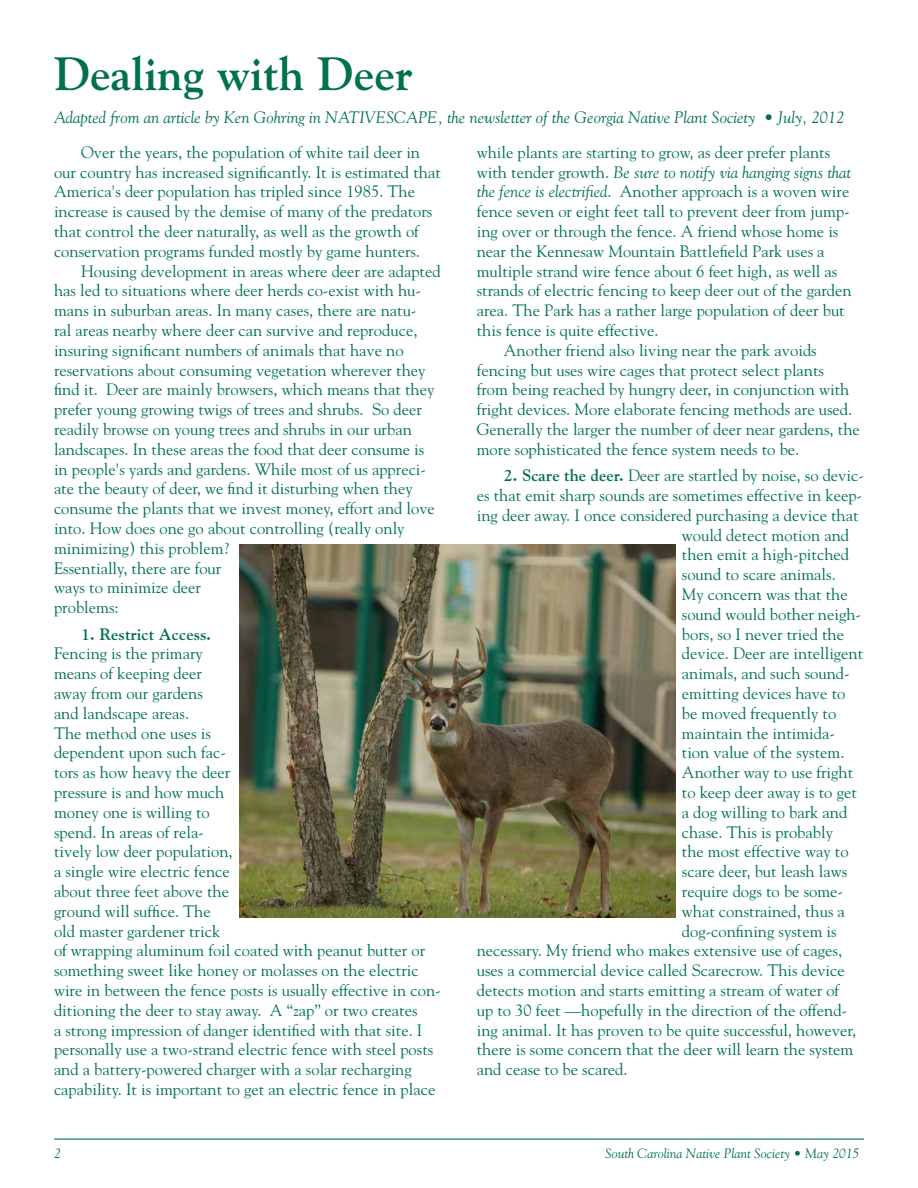
<style>
.page{position:relative;width:918px;height:1188px;background:#fff}
.page>*{position:absolute;margin:0;border:0;box-sizing:border-box;transform-origin:0 0}
.t1{font:700 46.5px "Goudy";color:#00724a}
.t2{font:16.5px/19.8px "Goudy";color:#00724a}
.t3{font:italic 16.5px "Goudy";color:#00724a}
.t4{font:700 16.5px "Goudy";color:#00724a}
.t5{font:italic 13.5px "Goudy";color:#00724a}
.s1{font-style:normal}
.s2{font-style:italic}
.s3{font-weight:700}
</style>
<div class="page">
<hr style="left:54px;top:1138px;width:810px;height:2px;background:#00724a">
<img style="left:240px;top:544px;width:435px;height:374px">
<h1 class="t1" style="left:54px;top:46px;width:361px">Dealing with Deer</h1>
<p class="t3" style="left:54px;top:107px;width:792px">Adapted from an article by Ken Gohring in NATIVESCAPE, the newsletter of the Georgia Native Plant Society • July, 2012</p>
<p class="t2" style="left:54px;top:142px;width:388px;text-indent:27px">Over the years, the population of white tail deer in our country has increased significantly. It is estimated that America's deer population has tripled since 1985. The increase is caused by the demise of many of the predators that control the deer naturally, as well as the growth of conservation programs funded mostly by game hunters.</p>
<p class="t2" style="left:54px;top:260px;width:388px;text-indent:27px">Housing development in areas where deer are adapted has led to situations where deer herds co-exist with hu&shy;mans in suburban areas. In many cases, there are natu-<br>ral areas nearby where deer can survive and reproduce, insuring significant numbers of animals that have no reservations about consuming vegetation wherever they find it. Deer are mainly browsers, which means that they prefer young growing twigs of trees and shrubs. So deer readily browse on young trees and shrubs in our urban landscapes. In these areas the food that deer consume is in people's yards and gardens. While most of us appreci&shy;ate the beauty of deer, we find it disturbing when they consume the plants that we invest money, effort and love into. How does one go about controlling (really only minimizing) this problem?<br>Essentially, there are four<br>ways to minimize deer<br>problems:</p>
<p class="t4" style="left:81px;top:624px;width:132px">1. Restrict Access.</p>
<p class="t2" style="left:54px;top:643px;width:388px">Fencing is the primary<br>means of keeping deer<br>away from our gardens<br>and landscape areas.<br>The method one uses is<br>dependent upon such fac-<br>tors as how heavy the deer<br>pressure is and how much<br>money one is willing to<br>spend. In areas of rela-<br>tively low deer population,<br>a single wire electric fence<br>about three feet above the<br>ground will suffice. The<br>old master gardener trick<br>of wrapping aluminum foil coated with peanut butter or something sweet like honey or molasses on the electric wire in between the fence posts is usually effective in con&shy;ditioning the deer to stay away. A “zap” or two creates<br>a strong impression of danger identified with that site. I personally use a two-strand electric fence with steel posts and a battery-powered charger with a solar recharging capability. It is important to get an electric fence in place</p>
<p class="t2" style="left:477px;top:142px;width:355px">while plants are starting to grow, as deer prefer plants</p>
<p class="t3" style="left:477px;top:162px;width:376px"><span class="s1">with tender growth.</span> Be sure to notify via hanging signs that</p>
<p class="t2" style="left:477px;top:181px;width:374px"><span class="s2">the fence is electrified</span>. Another approach is a woven wire</p>
<p class="t2" style="left:477px;top:201px;width:374px">fence seven or eight feet tall to prevent deer from jump-</p>
<p class="t2" style="left:477px;top:221px;width:363px">ing over or through the fence. A friend whose home is</p>
<p class="t2" style="left:477px;top:241px;width:349px">near the Kennesaw Mountain Battlefield Park uses a</p>
<p class="t2" style="left:477px;top:260px;width:362px">multiple strand wire fence about 6 feet high, as well as</p>
<p class="t2" style="left:477px;top:280px;width:376px">strands of electric fencing to keep deer out of the garden</p>
<p class="t2" style="left:477px;top:300px;width:369px">area. The Park has a rather large population of deer but</p>
<p class="t2" style="left:477px;top:320px;width:183px">this fence is quite effective.</p>
<p class="t2" style="left:504px;top:340px;width:315px">Another friend also living near the park avoids</p>
<p class="t2" style="left:477px;top:359px;width:349px">fencing but uses wire cages that protect select plants</p>
<p class="t2" style="left:477px;top:379px;width:374px">from being reached by hungry deer, in conjunction with</p>
<p class="t2" style="left:477px;top:399px;width:377px">fright devices. More elaborate fencing methods are used.</p>
<p class="t2" style="left:477px;top:419px;width:385px">Generally the larger the number of deer near gardens, the</p>
<p class="t2" style="left:477px;top:439px;width:324px">more sophisticated the fence system needs to be.</p>
<p class="t2" style="left:504px;top:465px;width:362px"><span class="s3">2. Scare the deer.</span> Deer are startled by noise, so devic-</p>
<p class="t2" style="left:477px;top:485px;width:387px">es that emit sharp sounds are sometimes effective in keep-</p>
<p class="t2" style="left:477px;top:505px;width:383px">ing deer away. I once considered purchasing a device that</p>
<p class="t2" style="left:682px;top:525px;width:169px">would detect motion and</p>
<p class="t2" style="left:682px;top:544px;width:169px">then emit a high-pitched</p>
<p class="t2" style="left:682px;top:564px;width:155px">sound to scare animals.</p>
<p class="t2" style="left:682px;top:584px;width:167px">My concern was that the</p>
<p class="t2" style="left:682px;top:604px;width:181px">sound would bother neigh-</p>
<p class="t2" style="left:682px;top:624px;width:164px">bors, so I never tried the</p>
<p class="t2" style="left:682px;top:643px;width:183px">device. Deer are intelligent</p>
<p class="t2" style="left:682px;top:663px;width:169px">animals, and such sound-</p>
<p class="t2" style="left:682px;top:683px;width:165px">emitting devices have to</p>
<p class="t2" style="left:682px;top:703px;width:156px">be moved frequently to</p>
<p class="t2" style="left:682px;top:723px;width:155px">maintain the intimida-</p>
<p class="t2" style="left:682px;top:742px;width:164px">tion value of the system.</p>
<p class="t2" style="left:682px;top:762px;width:173px">Another way to use fright</p>
<p class="t2" style="left:682px;top:782px;width:176px">to keep deer away is to get</p>
<p class="t2" style="left:682px;top:802px;width:167px">a dog willing to bark and</p>
<p class="t2" style="left:682px;top:822px;width:153px">chase. This is probably</p>
<p class="t2" style="left:682px;top:841px;width:168px">the most effective way to</p>
<p class="t2" style="left:682px;top:861px;width:167px">scare deer, but leash laws</p>
<p class="t2" style="left:682px;top:881px;width:163px">require dogs to be some-</p>
<p class="t2" style="left:682px;top:901px;width:165px">what constrained, thus a</p>
<p class="t2" style="left:682px;top:921px;width:156px">dog-confining system is</p>
<p class="t2" style="left:477px;top:940px;width:367px">necessary. My friend who makes extensive use of cages,</p>
<p class="t2" style="left:477px;top:960px;width:370px">uses a commercial device called Scarecrow. This device</p>
<p class="t2" style="left:477px;top:980px;width:364px">detects motion and starts emitting a stream of water of</p>
<p class="t2" style="left:477px;top:1000px;width:372px">up to 30 feet —hopefully in the direction of the offend-</p>
<p class="t2" style="left:477px;top:1020px;width:381px">ing animal. It has proven to be quite successful, however,</p>
<p class="t2" style="left:477px;top:1039px;width:378px">there is some concern that the deer will learn the system</p>
<p class="t2" style="left:477px;top:1059px;width:152px">and cease to be scared.</p>
<p class="t5" style="left:54px;top:1145px;width:8px">2</p>
<p class="t5" style="left:605px;top:1145px;width:256px">South Carolina Native Plant Society • May 2015</p>
</div>
